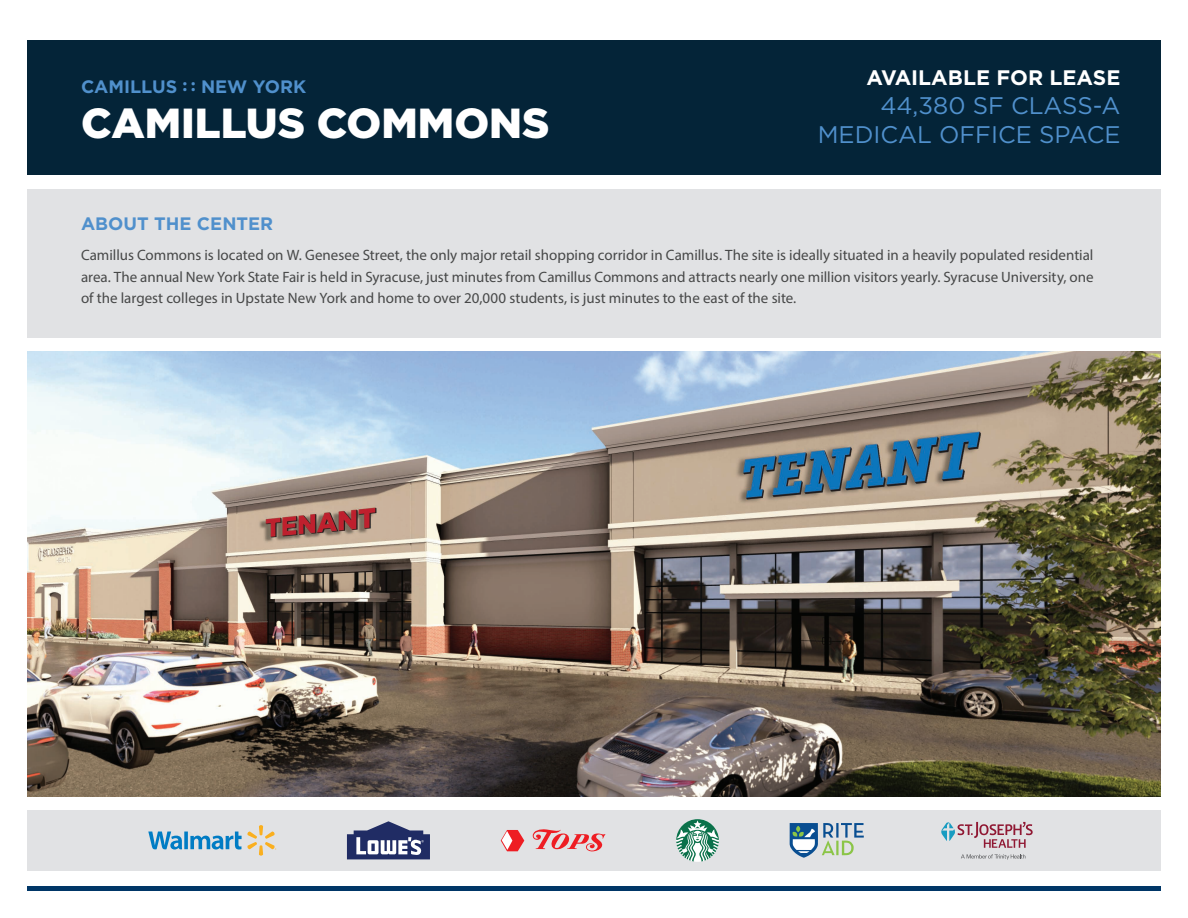
<style>
.page{position:relative;width:1188px;height:918px;background:#fff}
.page>*{position:absolute;margin:0;border:0;box-sizing:border-box;transform-origin:0 0}
.t1{font:900 42px "Gotham";color:#fff}
.t2{font:24px/28.8px "Gotham";color:#5090cc;text-align:right}
.t3{font:700 21px "Gotham";color:#fff}
.t4{font:700 18px "Gotham";color:#5090cc}
.t5{font:15px/22.5px "Myriad Pro";color:#474848}
.s1{font-family:"Myriad Pro"}
</style>
<div class="page">
<div style="left:27px;top:810px;width:1134px;height:61px;background:#e1e2e4"></div>
<div style="left:27px;top:40px;width:1134px;height:136px;background:#042438"></div>
<hr style="left:27px;top:887px;width:1134px;height:4px;background:#003667">
<div style="left:27px;top:189px;width:1134px;height:149px;background:#e1e2e4"></div>
<svg style="left:961px;top:854px;width:64px;height:6px"></svg>
<svg style="left:941px;top:822px;width:92px;height:26px"></svg>
<svg style="left:347px;top:821px;width:83px;height:38px"></svg>
<svg style="left:148px;top:825px;width:128px;height:31px"></svg>
<svg style="left:790px;top:823px;width:74px;height:35px"></svg>
<svg style="left:501px;top:830px;width:23px;height:21px"></svg>
<svg style="left:533px;top:829px;width:72px;height:22px"></svg>
<svg style="left:676px;top:819px;width:43px;height:42px"></svg>
<img style="left:27px;top:351px;width:1134px;height:445px">
<p class="t4" style="left:81px;top:74px;width:227px">CAMILLUS <span class="s1">: :</span> NEW YORK</p>
<h1 class="t1" style="left:81px;top:94px;width:470px">CAMILLUS COMMONS</h1>
<h3 class="t3" style="left:867px;top:64px;width:255px">AVAILABLE FOR LEASE</h3>
<h2 class="t2" style="left:818px;top:91px;width:304px">44,380 SF CLASS-A<br>MEDICAL OFFICE SPACE</h2>
<p class="t4" style="left:81px;top:212px;width:194px">ABOUT THE CENTER</p>
<p class="t5" style="left:81px;top:243px;width:1014px">Camillus Commons is located on W. Genesee Street, the only major retail shopping corridor in Camillus. The site is ideally situated in a heavily populated residential area. The annual New York State Fair is held in Syracuse, just minutes from Camillus Commons and attracts nearly one million visitors yearly. Syracuse University, one</p>
<p class="t5" style="left:81px;top:287px;width:717px">of the largest colleges in Upstate New York and home to over 20,000 students, is just minutes to the east of the site.</p>
</div>
